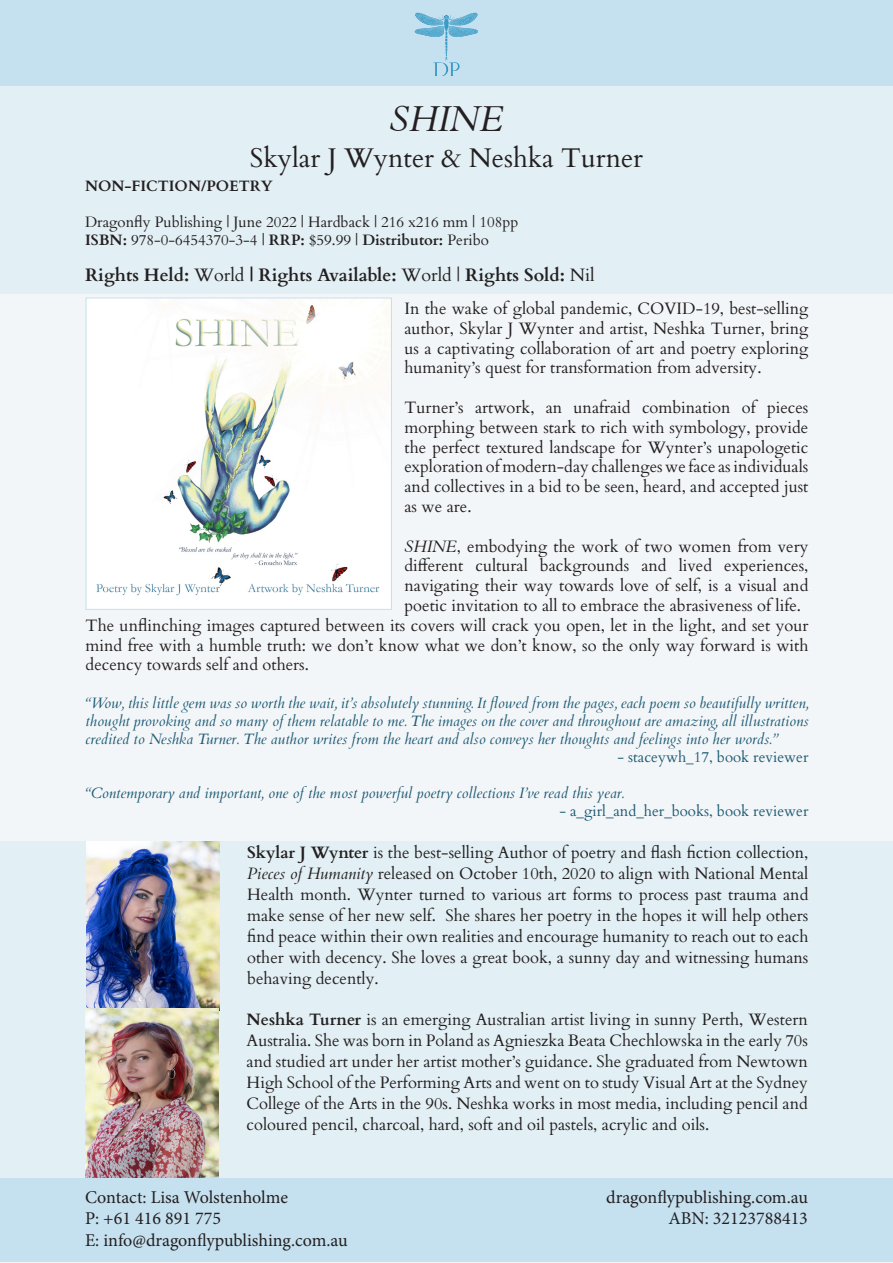
<style>
.page{position:relative;width:893px;height:1263px;background:#f3f6f8}
.page>*{position:absolute;margin:0;border:0;box-sizing:border-box;transform-origin:0 0}
.t1{font:italic 36px "Cardo";color:#231f20}
.t2{font:27px "Cardo";color:#231f20}
.t3{font:18px/21.6px "Minion Pro";color:#231f20}
.t4{font:700 18px "Cardo";color:#231f20}
.t5{font:16.5px/19.8px "Cardo";color:#231f20;text-align:justify}
.t6{font:italic 15px/18px "Cardo";color:#1c5a74;text-align:justify}
.t7{font:15px "Cardo";color:#231f20}
.t8{font:15px "Cardo";color:#1c5a74}
.t9{font:700 15px "Cardo";color:#231f20}
.s1{font-weight:700}
.s2{font-weight:400}
.s3{font-style:italic}
</style>
<div class="page">
<div style="left:0;top:1176px;width:893px;height:85px;background:#c5e0ef"></div>
<div style="left:0;top:0;width:893px;height:85px;background:#c5e0ef"></div>
<img style="left:414px;top:12px;width:64px;height:64px">
<div style="left:0;top:86px;width:893px;height:90px;background:#e2eff4"></div>
<div style="left:0;top:176px;width:893px;height:117px;background:#e2eff4"></div>
<img style="left:88px;top:300px;width:302px;height:308px">
<div style="left:86px;top:298px;width:306px;height:312px;border:1px solid #c5e0ef"></div>
<div style="left:0;top:1009px;width:893px;height:169px;background:#e2eff4"></div>
<div style="left:1px;top:841px;width:892px;height:169px;background:#e2eff4"></div>
<img style="left:85px;top:841px;width:135px;height:336px">
<p class="t1" style="left:389px;top:98px;width:116px">SHINE</p>
<p class="t2" style="left:250px;top:136px;width:395px">Skylar J Wynter &amp; Neshka Turner</p>
<p class="t9" style="left:85px;top:174px;width:189px">NON-FICTION/POETRY</p>
<p class="t7" style="left:85px;top:210px;width:435px">Dragonfly Publishing | June 2022 | Hardback | 216 x216 mm | 108pp</p>
<p class="t7" style="left:85px;top:228px;width:405px"><span class="s1">ISBN:</span> 978-0-6454370-3-4 | <span class="s1">RRP:</span> $59.99 | <span class="s1">Distributor:</span> Peribo</p>
<p class="t4" style="left:85px;top:261px;width:511px">Rights Held: <span class="s2">World</span> | Rights Available: <span class="s2">World |</span> Rights Sold: <span class="s2">Nil</span></p>
<p class="t5" style="left:404px;top:298px;width:405px">In the wake of global pandemic, COVID-19, best-selling author, Skylar J Wynter and artist, Neshka Turner, bring us a captivating collaboration of art and poetry exploring humanity’s quest for transformation from adversity.</p>
<p class="t5" style="left:404px;top:397px;width:405px">Turner’s artwork, an unafraid combination of pieces morphing between stark to rich with symbology, provide the perfect textured landscape for Wynter’s unapologetic exploration of modern-day challenges we face as individuals and collectives in a bid to be seen, heard, and accepted just as we are.</p>
<p class="t5" style="left:404px;top:535px;width:405px"><span class="s3">SHINE</span>, embodying the work of two women from very different cultural backgrounds and lived experiences, navigating their way towards love of self, is a visual and poetic invitation to all to embrace the abrasiveness of life.</p>
<p class="t5" style="left:86px;top:614px;width:724px">The unflinching images captured between its covers will crack you open, let in the light, and set your mind free with a humble truth: we don’t know what we don’t know, so the only way forward is with decency towards self and others.</p>
<p class="t6" style="left:86px;top:694px;width:724px">“Wow, this little gem was so worth the wait, it’s absolutely stunning. It flowed from the pages, each poem so beautifully written, thought provoking and so many of them relatable to me. The images on the cover and throughout are amazing, all illustrations credited to Neshka Turner. The author writes from the heart and also conveys her thoughts and feelings into her words.”</p>
<p class="t8" style="left:617px;top:745px;width:192px">- staceywh_17, book reviewer</p>
<p class="t6" style="left:86px;top:784px;width:540px">“Contemporary and important, one of the most powerful poetry collections I’ve read this year.</p>
<p class="t8" style="left:559px;top:799px;width:251px">- a_girl_and_her_books, book reviewer</p>
<p class="t5" style="left:247px;top:840px;width:563px;line-height:21px"><span class="s1">Skylar J Wynter</span> is the best-selling Author of poetry and flash fiction collection, <span class="s3">Pieces of Humanity</span> released on October 10th, 2020 to align with National Mental Health month. Wynter turned to various art forms to process past trauma and make sense of her new self. She shares her poetry in the hopes it will help others find peace within their own realities and encourage humanity to reach out to each other with decency. She loves a great book, a sunny day and witnessing humans behaving decently.</p>
<p class="t5" style="left:247px;top:1008px;width:563px;line-height:21px"><span class="s1">Neshka Turner</span> is an emerging Australian artist living in sunny Perth, Western Australia. She was born in Poland as Agnieszka Beata Chechlowska in the early 70s and studied art under her artist mother’s guidance. She graduated from Newtown High School of the Performing Arts and went on to study Visual Art at the Sydney College of the Arts in the 90s. Neshka works in most media, including pencil and coloured pencil, charcoal, hard, soft and oil pastels, acrylic and oils.</p>
<p class="t3" style="left:85px;top:1186px;width:264px">Contact: Lisa Wolstenholme<br>P: +61 416 891 775<br>E: info@dragonflypublishing.com.au</p>
<p class="t3" style="left:606px;top:1186px;width:203px;text-align:right">dragonflypublishing.com.au<br>ABN: 32123788413</p>
</div>
